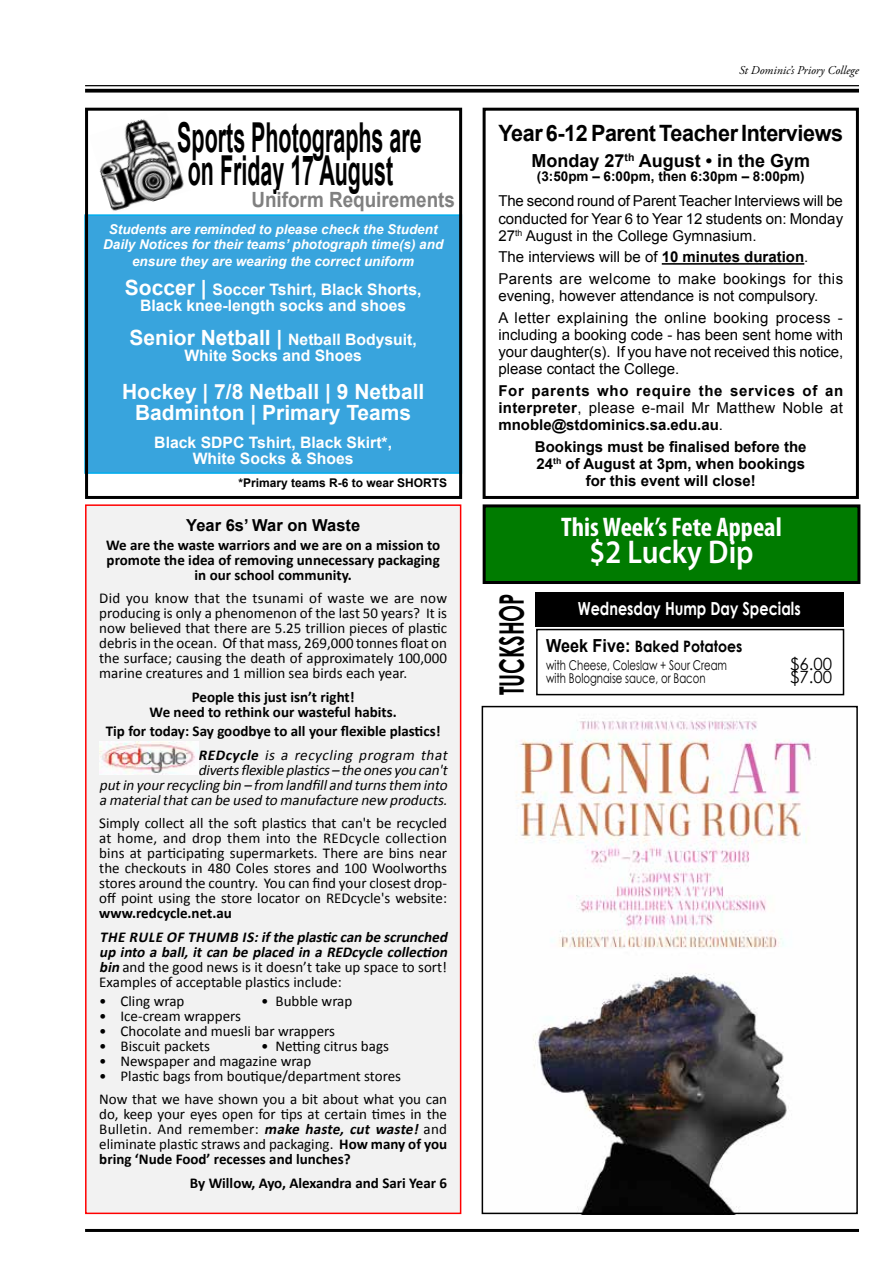
<style>
.page{position:relative;width:893px;height:1263px;background:#fff}
.page>*{position:absolute;margin:0;border:0;box-sizing:border-box;transform-origin:0 0}
.t1{font:700 41.25px/33px "Arial";color:#000;scale:.52 1}
.t2{font:700 33.75px "Century Gothic";color:#000;scale:.6 1}
.t3{font:600 33px "Myriad Pro";color:#fff;scale:.9 1}
.t4{font:700 condensed 27px "Myriad Pro";color:#fff}
.t5{font:700 22.5px "Arial";letter-spacing:-.02em;color:#000;scale:.96 1}
.t6{font:700 21px/21px "Arial";color:#fff;text-align:center}
.t7{font:700 21px "Arial";color:#808080;scale:.9 1}
.t8{font:700 18px "Arial";color:#000}
.t9{font:700 18px "Century Gothic";color:#fff;scale:.8 1}
.t10{font:16.8px "Century Gothic";color:#000}
.t11{font:700 16.5px "Arial";color:#000}
.t12{font:700 15.75px/16.5px "Arial";color:#fff;text-align:center}
.t13{font:700 15.75px "Century Gothic";color:#000;scale:.9 1}
.t14{font:15px/15px "Calibri";color:#000;text-align:justify}
.t15{font:15px/17.2px "Arial";color:#000;text-align:justify}
.t16{font:700 15px/15px "Calibri";color:#000;text-align:center}
.t17{font:700 15px/17.2px "Arial";color:#000;text-align:justify}
.t18{font:italic 700 15px/15px "Calibri";color:#000}
.t19{font:italic 15px/15px "Calibri";color:#000;text-align:justify}
.t20{font:15px/21.5px "Arial";letter-spacing:.03em;color:#000}
.t21{font:italic 700 13.5px/15px "Arial";color:#fff;text-align:center}
.t22{font:13.5px "Century Gothic";color:#000;scale:.75 1}
.t23{font:700 13.5px "Arial";color:#000}
.t24{font:700 12px "Arial";color:#000}
.t25{font:italic 12px "Adobe Garamond Pro";color:#000}
.s1{font-size:21px}
.s2{font-style:italic}
.s3{font-weight:400;font-style:italic}
.s4{font-weight:400;font-style:normal}
.s5{font-weight:700;font-style:italic}
.s6{font-weight:700}
.s7{font-weight:400}
.s8{font-family:"Arial";font-size:18px}
</style>
<div class="page">
<hr style="left:85px;top:85px;width:774px;height:1px;background:#000">
<svg style="left:85px;top:89px;width:774px;height:4px;background:#1c1c1c"></svg>
<hr style="left:85px;top:1229px;width:774px;height:3px;background:#000">
<hr style="left:662px;top:263px;width:142px;height:2px;background:#000">
<div style="left:483px;top:108px;width:376px;height:391px;border:3px solid #000"></div>
<div style="left:484px;top:506px;width:375px;height:76px;background:#007b00"></div>
<div style="left:483px;top:504px;width:377px;height:80px;border:3px solid #000"></div>
<img style="left:516px;top:718px;width:300px;height:493px">
<div style="left:482px;top:706px;width:376px;height:508px;border:2px solid #000"></div>
<div style="left:85px;top:215px;width:376px;height:258px;background:#38a4dd"></div>
<div style="left:84px;top:214px;width:378px;height:260px;border:2px solid #00aeef"></div>
<div style="left:85px;top:108px;width:377px;height:391px;border:3px solid #000"></div>
<img style="left:99px;top:119px;width:85px;height:92px">
<div style="left:86px;top:505px;width:375px;height:708px;background:#f2f2f2"></div>
<div style="left:85px;top:504px;width:376px;height:710px;border:2px solid #f00"></div>
<img style="left:99px;top:742px;width:99px;height:32px">
<div style="left:535px;top:593px;width:308px;height:34px;background:#000"></div>
<div style="left:536px;top:629px;width:308px;height:66px;border:2px solid #000"></div>
<h1 class="t1" style="left:177px;top:122px;width:471px">Sports Photographs are on Friday 17 August</h1>
<h3 class="t7" style="left:251px;top:185px;width:228px">Uniform Requirements</h3>
<p class="t21" style="left:103px;top:222px;width:342px">Students are reminded to please check the Student<br>Daily Notices for their teams’ photograph time(s) and</p>
<p class="t21" style="left:132px;top:254px;width:284px">ensure they are wearing the correct uniform</p>
<p class="t12" style="left:125px;top:282px;width:298px"><span class="s1">Soccer |</span> Soccer Tshirt, Black Shorts,<br>Black knee-length socks and shoes</p>
<p class="t12" style="left:129px;top:332px;width:289px"><span class="s1">Senior Netball |</span> Netball Bodysuit,<br>White Socks and Shoes</p>
<h3 class="t6" style="left:122px;top:382px;width:304px">Hockey | 7/8 Netball | 9 Netball<br>Badminton | Primary Teams</h3>
<p class="t12" style="left:154px;top:434px;width:239px">Black SDPC Tshirt, Black Skirt*,<br>White Socks &amp; Shoes</p>
<p class="t24" style="left:238px;top:474px;width:210px">*Primary teams R-6 to wear SHORTS</p>
<p class="t11" style="left:186px;top:514px;width:175px">Year 6s’ War on Waste</p>
<p class="t16" style="left:106px;top:537px;width:336px">We are the waste warriors and we are on a mission to promote the idea of removing unnecessary packaging in our school community.</p>
<p class="t14" style="left:99px;top:591px;width:349px">Did you know that the tsunami of waste we are now producing is only a phenomenon of the last 50 years? It is now believed that there are 5.25 trillion pieces of plastic debris in the ocean. Of that mass, 269,000 tonnes float on the surface; causing the death of approximately 100,000 marine creatures and 1 million sea birds each year.</p>
<p class="t16" style="left:150px;top:689px;width:249px">People this just isn’t right!<br>We need to rethink our wasteful habits.</p>
<p class="t16" style="left:198px;top:719px;width:254px;line-height:23.5px;text-align:left;text-indent:-92px">Tip for today: Say goodbye to all your flexible plastics!<br><span class="s2">REDcycle</span> <span class="s3">is a recycling program that</span></p>
<p class="t19" style="left:99px;top:762px;width:353px;text-indent:99px">divertsflexible plastics– the onesyou can't putin yourrecycling bin – from landfilland turnsthem into a materialthatcan be used to manufacture new products.</p>
<p class="t14" style="left:99px;top:816px;width:349px">Simply collect all the soft plastics that can't be recycled at home, and drop them into the REDcycle collection bins at participating supermarkets. There are bins near the checkouts in 480 Coles stores and 100 Woolworths stores around the country. You can find your closest drop&shy;off point using the store locator on REDcycle's website:</p>
<p class="t16" style="left:99px;top:906px;width:134px">www.redcycle.net.au</p>
<p class="t18" style="left:100px;top:929px;width:39px">The rule</p>
<p class="t18" style="left:166px;top:929px;width:33px">of thum</p>
<p class="t18" style="left:99px;top:929px;width:353px;text-indent:130px">b is:ifthe plasticcan be scrunched up into a ball,itcan be placed in a REDcycle collection bin <span class="s4">and the good news is it doesn’t take up space to sort!<br>Examples of acceptable plastics include:</span></p>
<p class="t14" style="left:99px;top:993px;width:87px">• Cling wrap</p>
<p class="t14" style="left:261px;top:993px;width:93px">• Bubble wrap</p>
<p class="t14" style="left:99px;top:1008px;width:143px">• Ice-cream wrappers</p>
<p class="t14" style="left:99px;top:1023px;width:237px">• Chocolate and muesli bar wrappers</p>
<p class="t14" style="left:99px;top:1038px;width:112px">• Biscuit packets</p>
<p class="t14" style="left:261px;top:1038px;width:129px">• Netting citrus bags</p>
<p class="t14" style="left:99px;top:1053px;width:214px">• Newspaper and magazine wrap</p>
<p class="t14" style="left:99px;top:1064px;width:349px;line-height:23.4px">• Plastic bags from boutique/department stores<br>Now that we have shown you a bit about what you can</p>
<p class="t14" style="left:99px;top:1107px;width:349px">do, keep your eyes open for tips at certain times in the Bulletin. And remember: <span class="s5">make haste, cut waste!</span> and eliminate plastic straws and packaging. <span class="s6">How many of you bring ‘Nude Food’ recesses and lunches?</span></p>
<p class="t16" style="left:190px;top:1175px;width:259px">By Willow, Ayo, Alexandra and Sari Year 6</p>
<p class="t25" style="left:739px;top:62px;width:121px">St Dominic’s Priory College</p>
<h3 class="t5" style="left:498px;top:118px;width:361px">Year 6-12 Parent Teacher Interviews</h3>
<p class="t8" style="left:531px;top:149px;width:280px">Monday 27<sup>th</sup> August • in the Gym</p>
<p class="t23" style="left:537px;top:167px;width:269px">(3:50pm – 6:00pm, then 6:30pm – 8:00pm)</p>
<p class="t15" style="left:498px;top:193px;width:346px">The second round of Parent Teacher Interviews will be conducted for Year 6 to Year 12 students on: Monday 27<sup>th</sup> August in the College Gymnasium.</p>
<p class="t20" style="left:498px;top:246px;width:346px">The interviews will be of <span class="s6">10 minutes duration</span>.<br>Parents are welcome to make bookings for this</p>
<p class="t15" style="left:498px;top:285px;width:346px;line-height:21.5px">evening, however attendance is not compulsory.<br>A letter explaining the online booking process -</p>
<p class="t15" style="left:498px;top:326px;width:346px">including a booking code - has been sent home with your daughter(s). If you have not received this notice, please contact the College.</p>
<p class="t17" style="left:498px;top:382px;width:346px">For parents who require the services of an interpreter<span class="s7">, please e-mail Mr Matthew Noble at </span>mnoble@stdominics.sa.edu.au<span class="s7">.</span></p>
<p class="t17" style="left:535px;top:438px;width:273px;text-align:center">Bookings must be finalised before the<br>24<sup>th</sup> of August at 3pm, when bookings for this event will close!</p>
<h3 class="t4" style="left:561px;top:510px;width:222px">This Week’s Fete Appeal</h3>
<h3 class="t3" style="left:589px;top:531px;width:184px">$2 Lucky Dip</h3>
<h2 class="t2" style="left:486px;top:695px;width:172px;rotate:-90deg">Tuckshop</h2>
<p class="t9" style="left:578px;top:594px;width:280px">Wednesday Hump Day Specials</p>
<p class="t13" style="left:546px;top:634px;width:220px"><span class="s8">Week Five:</span> Baked Potatoes</p>
<p class="t22" style="left:546px;top:655px;width:243px">with Cheese, Coleslaw + Sour Cream</p>
<p class="t10" style="left:790px;top:652px;width:44px">$6.00</p>
<p class="t22" style="left:546px;top:669px;width:214px">with Bolognaise sauce, or Bacon</p>
<p class="t10" style="left:790px;top:665px;width:44px">$7.00</p>
</div>
